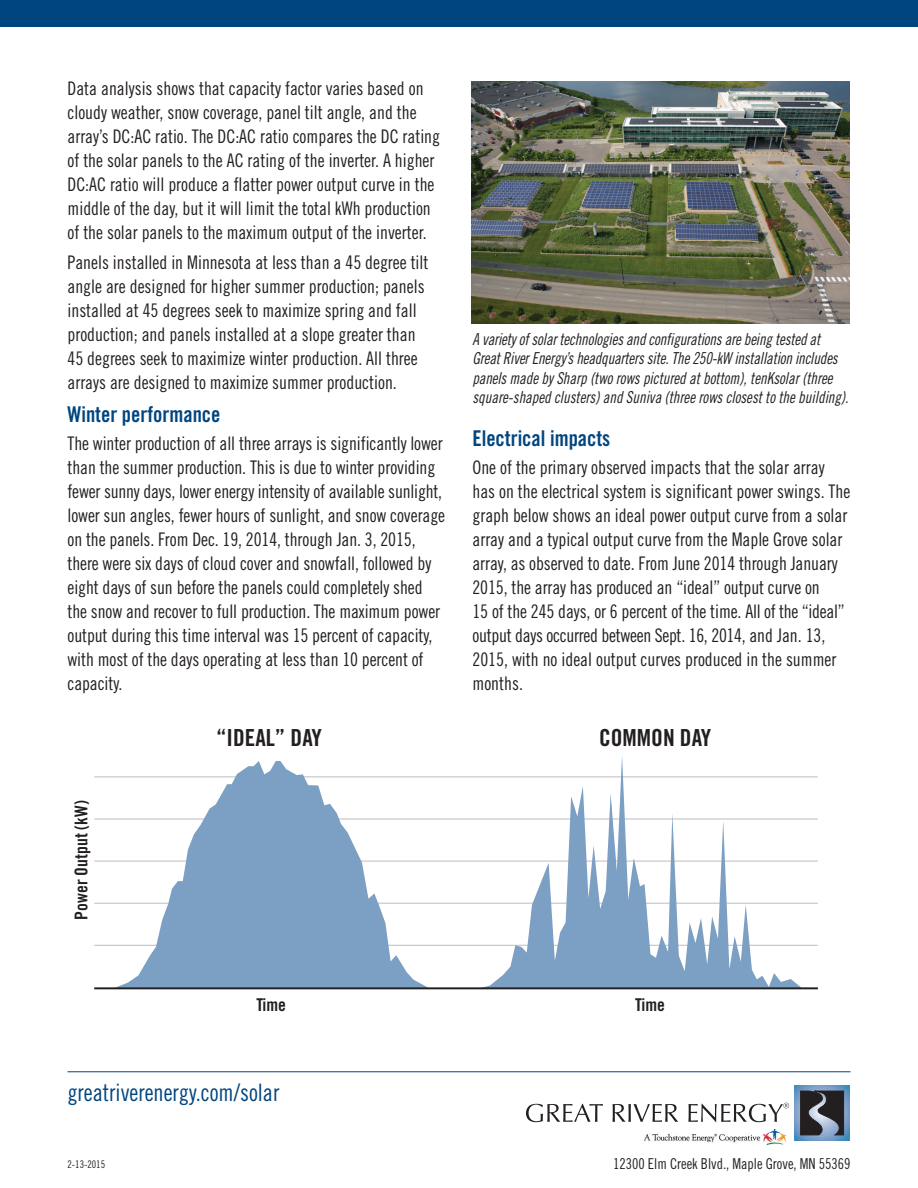
<style>
.page{position:relative;width:918px;height:1188px;background:#fff}
.page>*{position:absolute;margin:0;border:0;box-sizing:border-box;transform-origin:0 0}
.t1{font:24px "Trade Gothic Cond Eighteen";color:#01457f;scale:.95 1}
.t2{font:23.55px "Trade Gothic Bold Cond Twenty";color:#231f20}
.t3{font:21.75px "Trade Gothic Bold Cond Twenty";color:#01457f;scale:.96 1}
.t4{font:18.75px/24px "Trade Gothic Cond Eighteen";color:#231f20;scale:.95 1}
.t5{font:17.55px "Trade Gothic Bold Cond Twenty";color:#231f20}
.t6{font:italic 16.5px/19.5px "Trade Gothic Cond Eighteen";color:#231f20;scale:.9 1}
.t7{font:15px "Trade Gothic Cond Eighteen";color:#231f20;scale:.95 1}
.t8{font:10.5px "Trade Gothic Cond Eighteen";color:#231f20;scale:.95 1}
</style>
<div class="page">
<div style="left:0;top:0;width:918px;height:27px;background:#01457f"></div>
<svg style="left:526px;top:1104px;width:77px;height:18px"></svg>
<svg style="left:612px;top:1085px;width:238px;height:57px"></svg>
<img style="left:645px;top:1129px;width:140px;height:16px">
<hr style="left:68px;top:1071px;width:782px;height:1px;background:#01457f">
<hr style="left:94px;top:776px;width:724px;height:1px;background:#bcbdc0">
<hr style="left:94px;top:818px;width:724px;height:1px;background:#bcbdc0">
<hr style="left:94px;top:861px;width:724px;height:1px;background:#bcbdc0">
<hr style="left:94px;top:903px;width:724px;height:1px;background:#bcbdc0">
<hr style="left:94px;top:945px;width:724px;height:1px;background:#bcbdc0">
<svg style="left:113px;top:761px;width:317px;height:226px;fill:#7c9fc4"></svg>
<svg style="left:479px;top:756px;width:323px;height:231px"></svg>
<hr style="left:94px;top:987px;width:724px;height:2px;background:#231f20">
<img style="left:471px;top:81px;width:378px;height:243px">
<p class="t4" style="left:68px;top:77px;width:394px">Data analysis shows that capacity factor varies based on cloudy weather, snow coverage, panel tilt angle, and the array’s DC:AC ratio. The DC:AC ratio compares the DC rating of the solar panels to the AC rating of the inverter. A higher DC:AC ratio will produce a flatter power output curve in the middle of the day, but it will limit the total kWh production of the solar panels to the maximum output of the inverter.</p>
<p class="t4" style="left:68px;top:251px;width:382px">Panels installed in Minnesota at less than a 45 degree tilt angle are designed for higher summer production; panels installed at 45 degrees seek to maximize spring and fall production; and panels installed at a slope greater than 45 degrees seek to maximize winter production. All three arrays are designed to maximize summer production.</p>
<p class="t3" style="left:67px;top:406px;width:161px">Winter performance</p>
<p class="t4" style="left:68px;top:433px;width:399px">The winter production of all three arrays is significantly lower than the summer production. This is due to winter providing fewer sunny days, lower energy intensity of available sunlight, lower sun angles, fewer hours of sunlight, and snow coverage on the panels. From Dec. 19, 2014, through Jan. 3, 2015, there were six days of cloud cover and snowfall, followed by eight days of sun before the panels could completely shed the snow and recover to full production. The maximum power output during this time interval was 15 percent of capacity, with most of the days operating at less than 10 percent of capacity.</p>
<p class="t3" style="left:472px;top:430px;width:145px">Electrical impacts</p>
<p class="t6" style="left:473px;top:331px;width:423px">A variety ofsolartechnologiesand configurationsarebeing tested at GreatRiverEnergy ’sheadquarterssite.The250-kW installation includes panelsmade by Sharp (two rows pictured atbottom),tenKsolar(three square-shaped clusters)and Suniva (three rows closestto the building).</p>
<p class="t4" style="left:473px;top:457px;width:399px">One of the primary observed impacts that the solar array has on the electrical system is significant power swings. The graph below shows an ideal power output curve from a solar array and a typical output curve from the Maple Grove solar array, as observed to date. From June 2014 through January 2015, the array has produced an “ideal” output curve on<br>15 of the 245 days, or 6 percent of the time. All of the “ideal” output days occurred between Sept. 16, 2014, and Jan. 13, 2015, with no ideal output curves produced in the summer months.</p>
<p class="t5" style="left:75px;top:920px;width:121px;rotate:-90deg">Power Output (kW)</p>
<p class="t2" style="left:216px;top:729px;width:107px">“IDEAL” DAY</p>
<p class="t2" style="left:599px;top:729px;width:114px">COMMON DAY</p>
<p class="t5" style="left:256px;top:998px;width:31px">Time</p>
<p class="t5" style="left:635px;top:998px;width:31px">Time</p>
<p class="t1" style="left:68px;top:1084px;width:225px">greatriverenergy.com/solar</p>
<p class="t8" style="left:68px;top:1161px;width:41px">2-13-2015</p>
<p class="t7" style="left:613px;top:1158px;width:251px">12300 Elm Creek Blvd., Maple Grove, MN 55369</p>
</div>
